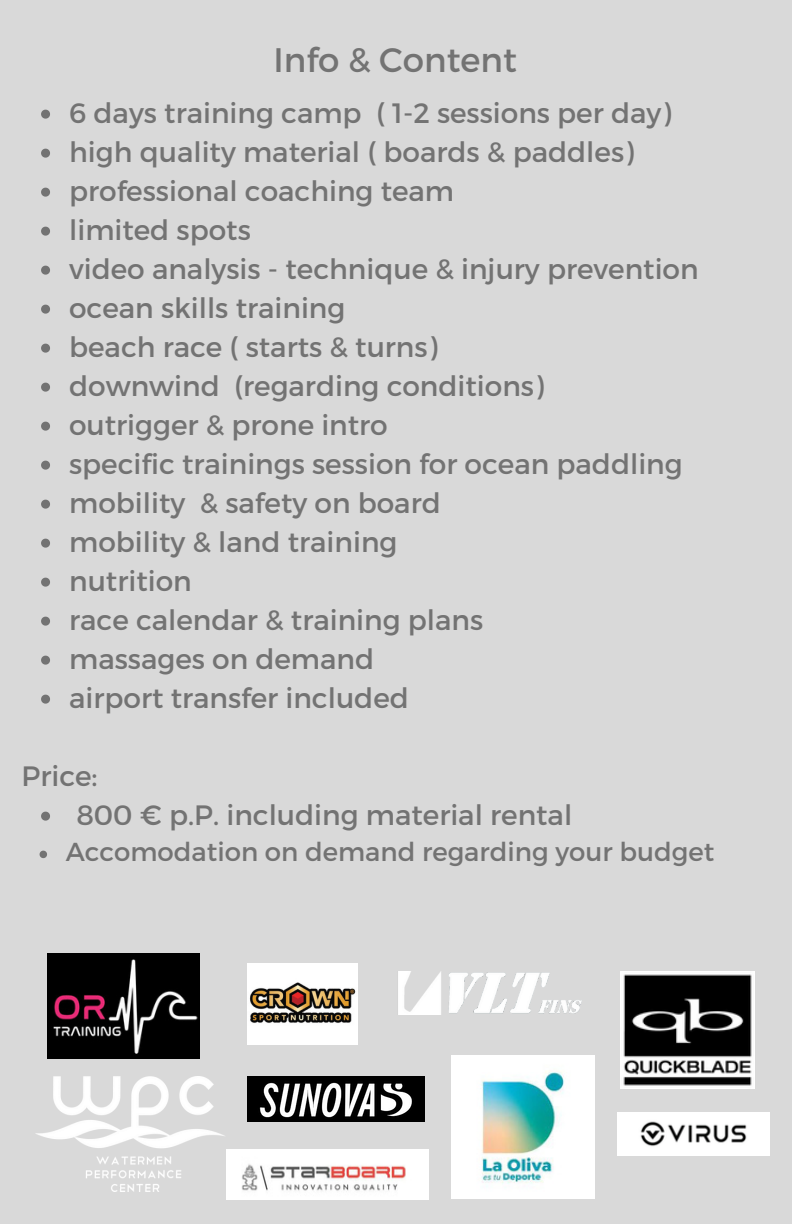
<style>
.page{position:relative;width:792px;height:1224px;background:#d9d9d9}
.page>*{position:absolute;margin:0;border:0;box-sizing:border-box;transform-origin:0 0}
.t1{font:34px "Montserrat";color:#737373}
.t2{font:28px "Montserrat";color:#737373}
.t3{font:26px "Montserrat";color:#737373}
</style>
<div class="page">
<img style="left:226px;top:1150px;width:203px;height:49px">
<img style="left:452px;top:1056px;width:142px;height:142px">
<img style="left:248px;top:964px;width:109px;height:81px">
<img style="left:48px;top:954px;width:151px;height:105px">
<img style="left:35px;top:1076px;width:190px;height:116px">
<img style="left:621px;top:971px;width:133px;height:117px">
<img style="left:248px;top:1076px;width:177px;height:45px">
<svg style="left:41px;top:110px;width:9px;height:9px"></svg>
<svg style="left:41px;top:149px;width:9px;height:9px"></svg>
<svg style="left:41px;top:188px;width:9px;height:9px"></svg>
<svg style="left:41px;top:227px;width:9px;height:9px"></svg>
<svg style="left:41px;top:266px;width:9px;height:9px"></svg>
<svg style="left:41px;top:305px;width:9px;height:9px"></svg>
<svg style="left:41px;top:344px;width:9px;height:9px"></svg>
<svg style="left:41px;top:383px;width:9px;height:9px"></svg>
<svg style="left:41px;top:422px;width:9px;height:9px"></svg>
<svg style="left:41px;top:461px;width:9px;height:9px"></svg>
<svg style="left:41px;top:500px;width:9px;height:9px"></svg>
<svg style="left:41px;top:539px;width:9px;height:9px"></svg>
<svg style="left:41px;top:578px;width:9px;height:9px"></svg>
<svg style="left:41px;top:617px;width:9px;height:9px"></svg>
<svg style="left:41px;top:656px;width:9px;height:9px"></svg>
<svg style="left:41px;top:695px;width:9px;height:9px"></svg>
<svg style="left:41px;top:812px;width:9px;height:9px"></svg>
<svg style="left:40px;top:851px;width:7px;height:7px"></svg>
<img style="left:398px;top:971px;width:184px;height:44px">
<img style="left:618px;top:1112px;width:151px;height:44px">
<p class="t1" style="left:274px;top:38px;width:245px">Info &amp; Content</p>
<p class="t2" style="left:69px;top:95px;width:603px">6 days training camp ( 1-2 sessions per day)</p>
<p class="t2" style="left:69px;top:134px;width:566px">high quality material ( boards &amp; paddles)</p>
<p class="t2" style="left:69px;top:173px;width:387px">professional coaching team</p>
<p class="t2" style="left:69px;top:212px;width:183px">limited spots</p>
<p class="t2" style="left:69px;top:251px;width:631px">video analysis - technique &amp; injury prevention</p>
<p class="t2" style="left:69px;top:290px;width:278px">ocean skills training</p>
<p class="t2" style="left:69px;top:329px;width:370px">beach race ( starts &amp; turns)</p>
<p class="t2" style="left:69px;top:368px;width:476px">downwind (regarding conditions)</p>
<p class="t2" style="left:69px;top:407px;width:320px">outrigger &amp; prone intro</p>
<p class="t2" style="left:69px;top:446px;width:615px">specific trainings session for ocean paddling</p>
<p class="t2" style="left:69px;top:485px;width:373px">mobility &amp; safety on board</p>
<p class="t2" style="left:69px;top:524px;width:330px">mobility &amp; land training</p>
<p class="t2" style="left:69px;top:563px;width:124px">nutrition</p>
<p class="t2" style="left:69px;top:602px;width:416px">race calendar &amp; training plans</p>
<p class="t2" style="left:69px;top:641px;width:307px">massages on demand</p>
<p class="t2" style="left:69px;top:680px;width:341px">airport transfer included</p>
<p class="t2" style="left:22px;top:758px;width:77px">Price:</p>
<p class="t2" style="left:76px;top:797px;width:497px">800 € p.P. including material rental</p>
<p class="t3" style="left:66px;top:835px;width:650px">Accomodation on demand regarding your budget</p>
</div>
